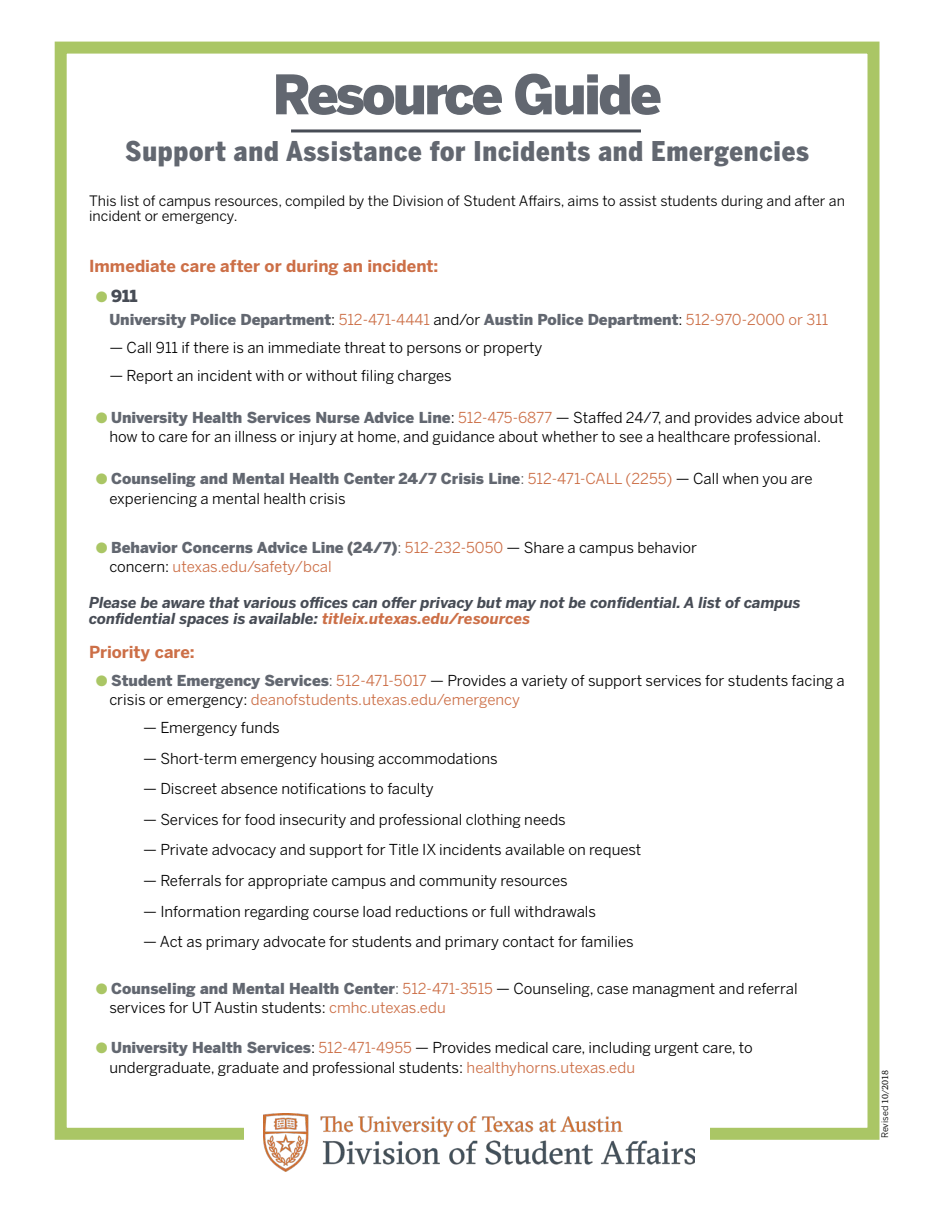
<style>
.page{position:relative;width:945px;height:1215px;background:#fff}
.page>*{position:absolute;margin:0;border:0;box-sizing:border-box;transform-origin:0 0}
.t1{font:900 54px "Benton Sans";letter-spacing:-.05em;color:#626770}
.t2{font:900 27px "Benton Sans Cond";letter-spacing:.03em;color:#626770}
.t3{font:700 16.5px "Benton Sans";color:#cc6f47}
.t4{font:900 16.5px "Benton Sans";color:#474c55}
.t5{font:15px/19.4px "Benton Sans";color:#000}
.t6{font:italic 700 15px/16.5px "Benton Sans";color:#474c55}
.t7{font:15px/19.4px "Benton Sans";color:#cc6f47}
.t8{font:900 15px "Benton Sans";color:#626770}
.t9{font:14.25px/15px "Benton Sans";color:#000}
.t10{font:9px "Benton Sans";letter-spacing:-.005em;color:#000}
.s1{color:#aac665}
.s2{font-weight:400;color:#000}
.s3{font-weight:400;color:#cc6f47}
.s4{font-weight:900;color:#626770}
.s5{color:#cc6f47}
.s6{color:#58595b}
.s7{font-weight:900;color:#636569}
.s8{color:#000}
.s9{font-family:"Charter ITC Std"}
</style>
<div class="page">
<div style="left:55px;top:42px;width:825px;height:1098px;border:12px solid #aac665"></div>
<div style="left:244px;top:1094px;width:465px;height:89px;background:#fff"></div>
<img style="left:264px;top:1114px;width:430px;height:58px">
<hr style="left:291px;top:129px;width:350px;height:3px;background:#474c55">
<h1 class="t1" style="left:272px;top:62px;width:391px">Resource Guide</h1>
<h2 class="t2" style="left:125px;top:135px;width:685px">Support and Assistance for Incidents and Emergencies</h2>
<p class="t9" style="left:89px;top:193px;width:757px">This list of campus resources, compiled by the Division of Student Affairs, aims to assist students during and after an incident or emergency.</p>
<p class="t3" style="left:89px;top:256px;width:351px">Immediate care after or during an incident:</p>
<p class="t4" style="left:96px;top:287px;width:43px"><span class="s1">●</span> 911</p>
<p class="t8" style="left:109px;top:310px;width:720px">University Police Department<span class="s2">:</span> <span class="s3">512-471-4441</span> <span class="s2">and/or</span> Austin Police Department<span class="s2">:</span> <span class="s3">512-970-2000 or 311</span></p>
<p class="t5" style="left:109px;top:338px;width:435px">— Call 911 if there is an immediate threat to persons or property</p>
<p class="t5" style="left:109px;top:365px;width:344px">— Report an incident with or without filing charges</p>
<p class="t5" style="left:109px;top:408px;width:736px;text-indent:-13px"><span class="s1">●</span> <span class="s4">University Health Services Nurse Advice Line</span>: <span class="s5">512-475-6877</span> — Staffed 24/7, and provides advice about how to care for an illness or injury at home, and guidance about whether to see a healthcare professional.</p>
<p class="t5" style="left:109px;top:469px;width:705px;text-indent:-13px"><span class="s1">●</span> <span class="s4">Counseling and Mental Health Center 24/7 Crisis Line</span><span class="s6">:</span> <span class="s5">512-471-CALL (2255)</span> — Call when you are experiencing a mental health crisis</p>
<p class="t7" style="left:109px;top:538px;width:589px;text-indent:-13px"><span class="s1">●</span> <span class="s4">Behavior Concerns Advice Line</span> <span class="s7">(</span><span class="s4">24/7)</span><span class="s6">:</span> 512-232-5050 <span class="s8">— Share a campus behavior concern:</span> utexas.edu/safety/bcal</p>
<p class="t6" style="left:89px;top:594px;width:713px">Please be aware that various offices can offer privacy but may not be confidential. A list of campus confidential spaces is available: <span class="s5">titleix.utexas.edu/resources</span></p>
<p class="t3" style="left:89px;top:643px;width:107px">Priority care:</p>
<p class="t5" style="left:109px;top:671px;width:737px;text-indent:-14px"><span class="s1">●</span> <span class="s4">Student Emergency Services</span><span class="s6">:</span> <span class="s5">512-471-5017</span> — Provides a variety of support services for students facing a crisis or emergency: <span class="s5">deanofstudents.utexas.edu/emergency</span></p>
<p class="t5" style="left:143px;top:718px;width:138px">— Emergency funds</p>
<p class="t5" style="left:143px;top:748px;width:356px">— Short-term emergency housing accommodations</p>
<p class="t5" style="left:143px;top:779px;width:292px">— Discreet absence notifications to faculty</p>
<p class="t5" style="left:143px;top:810px;width:424px">— Services for food insecurity and professional clothing needs</p>
<p class="t5" style="left:143px;top:840px;width:500px">— Private advocacy and support for Title IX incidents available on request</p>
<p class="t5" style="left:143px;top:871px;width:426px">— Referrals for appropriate campus and community resources</p>
<p class="t5" style="left:143px;top:901px;width:454px">— Information regarding course load reductions or full withdrawals</p>
<p class="t5" style="left:143px;top:932px;width:492px">— Act as primary advocate for students and primary contact for families</p>
<p class="t5" style="left:109px;top:979px;width:690px;text-indent:-14px"><span class="s1">●</span> <span class="s4">Counseling and Mental Health Center</span><span class="s6">:</span> <span class="s5">512-471-3515</span> — Counseling, case managment and referral services for UT Austin students: <span class="s5">cmhc.utexas.edu</span></p>
<p class="t5" style="left:109px;top:1038px;width:645px;text-indent:-14px"><span class="s1">●</span> <span class="s4">University Health Services</span>: <span class="s5">512-471-4955</span> — Provides medical care, including urgent care, to undergraduate, graduate and professional students: <span class="s5">healthyhorns.utexas.edu</span></p>
<p class="t10" style="left:879px;top:1138px;width:70px;rotate:-90deg">Revised <span class="s9">10/2018</span></p>
</div>
